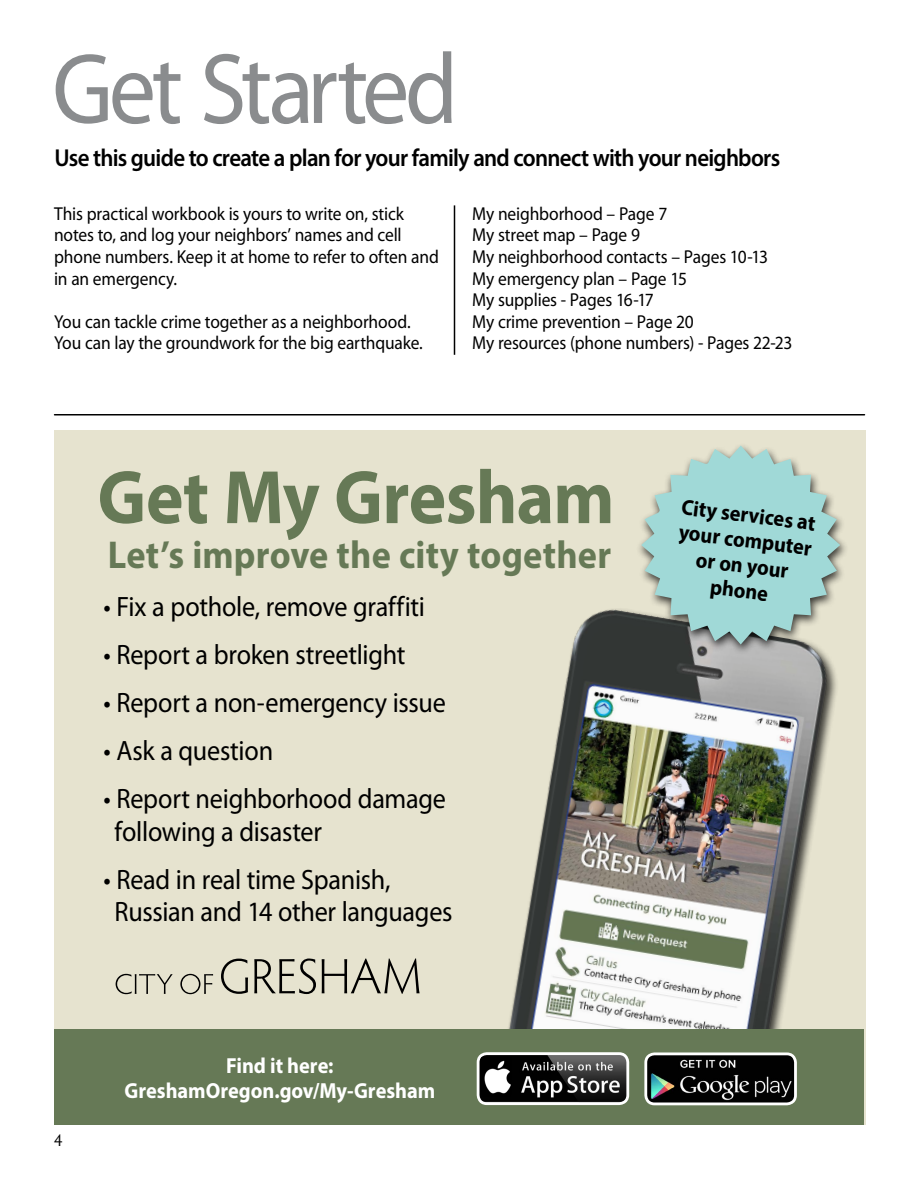
<style>
.page{position:relative;width:918px;height:1188px;background:#fff}
.page>*{position:absolute;margin:0;border:0;box-sizing:border-box;transform-origin:0 0}
.t1{font:100.95px "Myriad Pro";letter-spacing:-.045em;color:#8a8c8e;scale:.93 1}
.t2{font:700 76.5px "Myriad Pro";letter-spacing:-.01em;color:#667956;scale:.93 1}
.t3{font:700 39px "Myriad Pro";letter-spacing:.005em;color:#667956;scale:.93 1}
.t4{font:28.05px/32.4px "Myriad Pro";letter-spacing:-.01em;color:#000;scale:.93 1}
.t5{font:600 24.6px "Myriad Pro";letter-spacing:-.035em;color:#000;scale:.93 1}
.t6{font:700 21.9px/25.2px "Myriad Pro";color:#fff;text-align:center;scale:.93 1}
.t7{font:700 21.9px/25.2px "Myriad Pro";color:#000;text-align:center;scale:.93 1}
.t8{font:18.75px/21.6px "Myriad Pro";letter-spacing:-.01em;color:#000;scale:.93 1}
.t9{font:17.1px "Hypatia Sans Pro";color:#000;scale:.93 1}
</style>
<div class="page">
<div style="left:54px;top:430px;width:812px;height:695px;background:#e6e3cf"></div>
<hr style="left:55px;top:414px;width:810px;height:2px;background:#000">
<img style="left:493px;top:609px;width:350px;height:421px">
<div style="left:54px;top:1030px;width:810px;height:95px;background:#667956"></div>
<img style="left:648px;top:1056px;width:147px;height:47px">
<div style="left:644px;top:1052px;width:153px;height:53px;border:3px solid #fff;border-radius:9px"></div>
<img style="left:478px;top:1056px;width:150px;height:48px">
<div style="left:477px;top:1052px;width:152px;height:53px;border:3px solid #fff;border-radius:9px"></div>
<img style="left:481px;top:1057px;width:31px;height:39px">
<div style="left:635px;top:443px;width:214px;height:213px;background:#000;opacity:.75"></div>
<svg style="left:641px;top:445px;width:199px;height:200px"></svg>
<svg style="left:221px;top:959px;width:199px;height:35px"></svg>
<svg style="left:116px;top:974px;width:97px;height:20px"></svg>
<hr style="left:454px;top:205px;width:1px;height:150px;background:#000">
<h1 class="t1" style="left:52px;top:27px;width:438px">Get Started</h1>
<h3 class="t5" style="left:55px;top:142px;width:782px">Use this guide to create a plan for your family and connect with your neighbors</h3>
<p class="t8" style="left:54px;top:202px;width:415px">This practical workbook is yours to write on, stick notes to, and log your neighbors’ names and cell phone numbers. Keep it at home to refer to often and in an emergency.</p>
<p class="t8" style="left:54px;top:310px;width:398px">You can tackle crime together as a neighborhood.<br>You can lay the groundwork for the big earthquake.</p>
<p class="t8" style="left:472px;top:202px;width:346px">My neighborhood – Page 7<br>My street map – Page 9<br>My neighborhood contacts – Pages 10-13<br>My emergency plan – Page 15<br>My supplies - Pages 16-17<br>My crime prevention – Page 20<br>My resources (phone numbers) - Pages 22-23</p>
<h2 class="t2" style="left:98px;top:447px;width:557px">Get My Gresham</h2>
<h3 class="t3" style="left:108px;top:530px;width:543px">Let’s improve the city together</h3>
<h3 class="t4" style="left:104px;top:590px;width:347px">• Fix a pothole, remove graffiti</h3>
<h3 class="t4" style="left:104px;top:638px;width:326px">• Report a broken streetlight</h3>
<h3 class="t4" style="left:104px;top:686px;width:370px">• Report a non-emergency issue</h3>
<h3 class="t4" style="left:104px;top:734px;width:184px">• Ask a question</h3>
<h3 class="t4" style="left:115px;top:782px;width:358px;text-indent:-11px">• Report neighborhood damage following a disaster</h3>
<h3 class="t4" style="left:115px;top:862px;width:365px;text-indent:-11px">• Read in real time Spanish,<br>Russian and 14 other languages</h3>
<p class="t9" style="left:54px;top:1128px;width:10px">4</p>
<p class="t6" style="left:124px;top:1053px;width:336px">Find it here:<br>GreshamOregon.gov/My-Gresham</p>
<p class="t7" style="left:683px;top:494px;width:146px;rotate:7deg">City services at your computer or on your phone</p>
</div>
